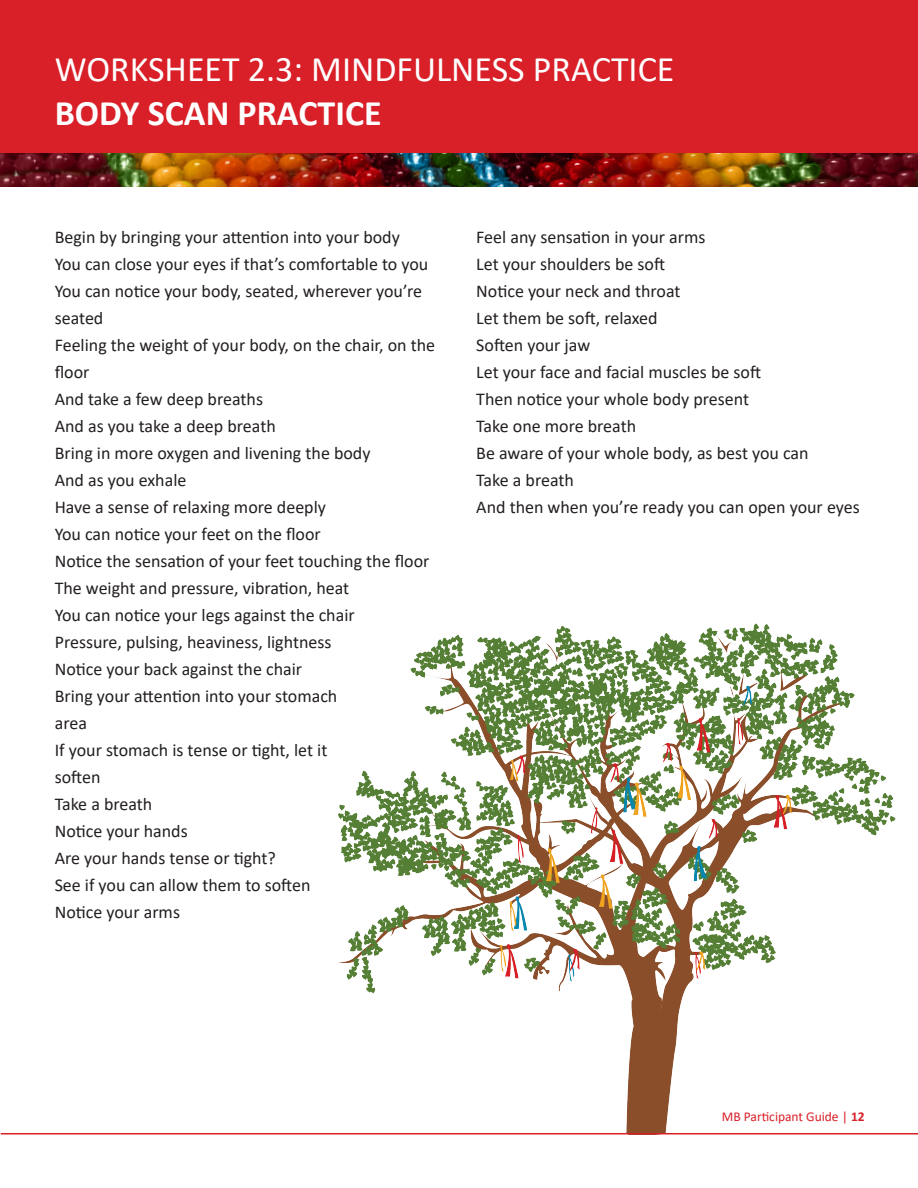
<style>
.page{position:relative;width:918px;height:1188px;background:#fff}
.page>*{position:absolute;margin:0;border:0;box-sizing:border-box;transform-origin:0 0}
.t1{font:36px "Calibri";color:#fff}
.t2{font:700 36px "Calibri";color:#fff}
.t3{font:18px/27px "Calibri";color:#231f20}
.t4{font:13.5px "Calibri";color:#d92028}
.s1{font-weight:700}
</style>
<div class="page">
<div style="left:0;top:0;width:918px;height:153px;background:#d92028"></div>
<img style="left:0;top:153px;width:918px;height:33px">
<img style="left:338px;top:624px;width:557px;height:509px">
<hr style="left:1px;top:1133px;width:917px;height:1px;background:#d92028">
<p class="t1" style="left:55px;top:45px;width:621px">WORKSHEET 2.3: MINDFULNESS PRACTICE</p>
<p class="t2" style="left:55px;top:87px;width:328px">BODY SCAN PRACTICE</p>
<p class="t3" style="left:55px;top:223px;width:347px">Begin by bringing your attention into your body</p>
<p class="t3" style="left:55px;top:250px;width:375px">You can close your eyes if that’s comfortable to you</p>
<p class="t3" style="left:55px;top:277px;width:369px">You can notice your body, seated, wherever you’re seated</p>
<p class="t3" style="left:55px;top:331px;width:382px">Feeling the weight of your body, on the chair, on the floor</p>
<p class="t3" style="left:55px;top:385px;width:210px">And take a few deep breaths</p>
<p class="t3" style="left:55px;top:412px;width:223px">And as you take a deep breath</p>
<p class="t3" style="left:55px;top:439px;width:317px">Bring in more oxygen and livening the body</p>
<p class="t3" style="left:55px;top:466px;width:133px">And as you exhale</p>
<p class="t3" style="left:55px;top:493px;width:273px">Have a sense of relaxing more deeply</p>
<p class="t3" style="left:55px;top:520px;width:268px">You can notice your feet on the floor</p>
<p class="t3" style="left:55px;top:547px;width:376px">Notice the sensation of your feet touching the floor</p>
<p class="t3" style="left:55px;top:574px;width:296px">The weight and pressure, vibration, heat</p>
<p class="t3" style="left:55px;top:601px;width:302px">You can notice your legs against the chair</p>
<p class="t3" style="left:55px;top:628px;width:278px">Pressure, pulsing, heaviness, lightness</p>
<p class="t3" style="left:55px;top:655px;width:249px">Notice your back against the chair</p>
<p class="t3" style="left:55px;top:682px;width:284px">Bring your attention into your stomach area</p>
<p class="t3" style="left:55px;top:736px;width:274px">If your stomach is tense or tight, let it soften</p>
<p class="t3" style="left:55px;top:790px;width:99px">Take a breath</p>
<p class="t3" style="left:55px;top:817px;width:135px">Notice your hands</p>
<p class="t3" style="left:55px;top:844px;width:223px">Are your hands tense or tight?</p>
<p class="t3" style="left:55px;top:871px;width:257px">See if you can allow them to soften</p>
<p class="t3" style="left:55px;top:898px;width:127px">Notice your arms</p>
<p class="t3" style="left:476px;top:223px;width:231px">Feel any sensation in your arms</p>
<p class="t3" style="left:476px;top:250px;width:190px">Let your shoulders be soft</p>
<p class="t3" style="left:476px;top:277px;width:206px">Notice your neck and throat</p>
<p class="t3" style="left:476px;top:304px;width:183px">Let them be soft, relaxed</p>
<p class="t3" style="left:476px;top:331px;width:116px">Soften your jaw</p>
<p class="t3" style="left:476px;top:358px;width:286px">Let your face and facial muscles be soft</p>
<p class="t3" style="left:476px;top:385px;width:274px">Then notice your whole body present</p>
<p class="t3" style="left:476px;top:412px;width:161px">Take one more breath</p>
<p class="t3" style="left:476px;top:439px;width:334px">Be aware of your whole body, as best you can</p>
<p class="t3" style="left:476px;top:466px;width:99px">Take a breath</p>
<p class="t3" style="left:476px;top:493px;width:385px">And then when you’re ready you can open your eyes</p>
<p class="t4" style="left:722px;top:1107px;width:144px">MB Participant Guide | <span class="s1">12</span></p>
</div>
